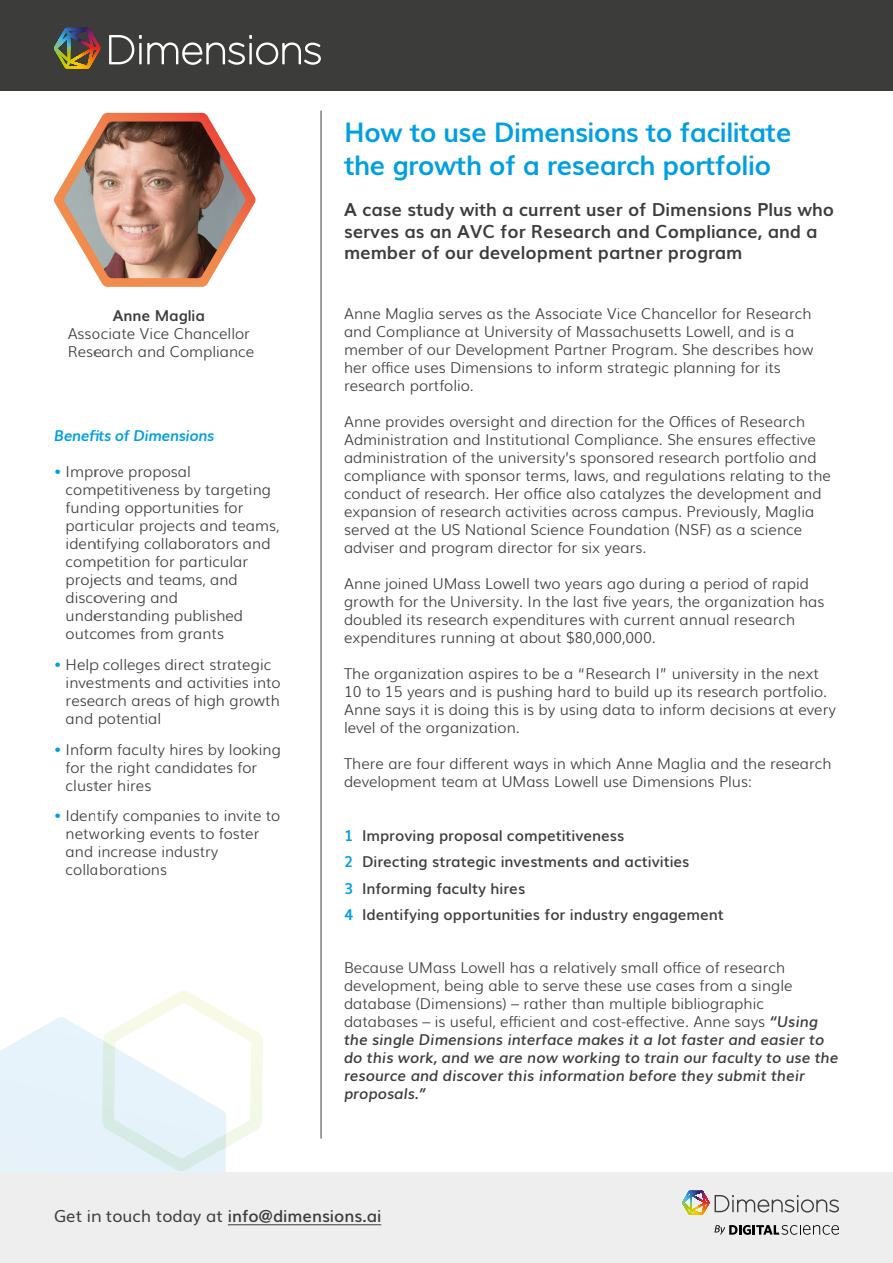
<style>
.page{position:relative;width:893px;height:1263px;background:#fff}
.page>*{position:absolute;margin:0;border:0;box-sizing:border-box;transform-origin:0 0}
.t1{font:700 27px/32.4px "Muli";letter-spacing:-.02em;color:#009fe3}
.t2{font:700 18px/21.6px "Muli";color:#3c3c3b}
.t3{font:600 16.5px "Muli";color:#3c3c3b}
.t4{font:300 15px/18px "Muli";color:#3c3c3b}
.t5{font:600 15px "Muli";color:#3c3c3b}
.t6{font:italic 700 15px "Muli";letter-spacing:-.02em;color:#009fe3}
.t7{font:700 15px "Muli";color:#3c3c3b}
.s1{color:#009fe3}
.s2{font-weight:700;color:#009fe3}
.s3{font-weight:600;font-style:italic}
.s4{font-weight:400}
</style>
<div class="page">
<svg style="left:0;top:1017px;width:95px;height:155px;background:#e8f3f9"></svg>
<div style="left:0;top:1172px;width:893px;height:91px;background:#eee"></div>
<div style="left:0;top:0;width:893px;height:90px;background:#3c3c3b"></div>
<svg style="left:54px;top:28px;width:46px;height:41px"></svg>
<svg style="left:109px;top:35px;width:212px;height:30px"></svg>
<svg style="left:54px;top:113px;width:202px;height:174px"></svg>
<img style="left:63px;top:122px;width:183px;height:156px">
<svg style="left:682px;top:1191px;width:157px;height:24px"></svg>
<svg style="left:714px;top:1225px;width:125px;height:10px"></svg>
<hr style="left:321px;top:111px;width:1px;height:1027px;background:#3c3c3b">
<hr style="left:228px;top:1224px;width:153px;height:1px;background:#3c3c3b">
<svg style="left:95px;top:991px;width:168px;height:181px"></svg>
<p class="t7" style="left:113px;top:303px;width:94px">Anne Maglia</p>
<p class="t4" style="left:68px;top:323px;width:184px">Associate Vice Chancellor</p>
<p class="t4" style="left:68px;top:341px;width:188px">Research and Compliance</p>
<p class="t6" style="left:54px;top:423px;width:162px">Benefits of Dimensions</p>
<p class="t4" style="left:66px;top:461px;width:215px;text-indent:-12px"><span class="s1">•</span> Improve proposal competitiveness by targeting funding opportunities for particular projects and teams, identifying collaborators and competition for particular projects and teams, and discovering and understanding published outcomes from grants</p>
<p class="t4" style="left:66px;top:654px;width:217px;text-indent:-12px"><span class="s1">•</span> Help colleges direct strategic investments and activities into research areas of high growth and potential</p>
<p class="t4" style="left:66px;top:739px;width:217px;text-indent:-12px"><span class="s1">•</span> Inform faculty hires by looking for the right candidates for cluster hires</p>
<p class="t4" style="left:66px;top:806px;width:216px;text-indent:-12px"><span class="s1">•</span> Identify companies to invite to networking events to foster and increase industry collaborations</p>
<p class="t1" style="left:344px;top:115px;width:449px">How to use Dimensions to facilitate the growth of a research portfolio</p>
<p class="t2" style="left:344px;top:198px;width:492px">A case study with a current user of Dimensions Plus who serves as an AVC for Research and Compliance, and a member of our development partner program</p>
<p class="t4" style="left:344px;top:303px;width:471px">Anne Maglia serves as the Associate Vice Chancellor for Research and Compliance at University of Massachusetts Lowell, and is a member of our Development Partner Program. She describes how her office uses Dimensions to inform strategic planning for its research portfolio.</p>
<p class="t4" style="left:344px;top:411px;width:488px">Anne provides oversight and direction for the Offices of Research Administration and Institutional Compliance. She ensures effective administration of the university’s sponsored research portfolio and compliance with sponsor terms, laws, and regulations relating to the conduct of research. Her office also catalyzes the development and expansion of research activities across campus. Previously, Maglia served at the US National Science Foundation (NSF) as a science adviser and program director for six years.</p>
<p class="t4" style="left:344px;top:573px;width:482px">Anne joined UMass Lowell two years ago during a period of rapid growth for the University. In the last five years, the organization has doubled its research expenditures with current annual research expenditures running at about $80,000,000.</p>
<p class="t4" style="left:344px;top:663px;width:493px">The organization aspires to be a “Research I” university in the next 10 to 15 years and is pushing hard to build up its research portfolio.<br>Anne says it is doing this is by using data to inform decisions at every level of the organization.</p>
<p class="t4" style="left:344px;top:753px;width:489px">There are four different ways in which Anne Maglia and the research development team at UMass Lowell use Dimensions Plus:</p>
<p class="t5" style="left:344px;top:823px;width:282px"><span class="s2">1</span> Improving proposal competitiveness</p>
<p class="t5" style="left:344px;top:850px;width:347px"><span class="s2">2</span> Directing strategic investments and activities</p>
<p class="t5" style="left:344px;top:876px;width:183px"><span class="s2">3</span> Informing faculty hires</p>
<p class="t5" style="left:344px;top:903px;width:381px"><span class="s2">4</span> Identifying opportunities for industry engagement</p>
<p class="t4" style="left:344px;top:958px;width:496px">Because UMass Lowell has a relatively small office of research development, being able to serve these use cases from a single database (Dimensions) – rather than multiple bibliographic databases – is useful, efficient and cost-effective. Anne says <span class="s3">“Using the single Dimensions interface makes it a lot faster and easier to do this work, and we are now working to train our faculty to use the resource and discover this information before they submit their proposals.”</span></p>
<p class="t3" style="left:54px;top:1203px;width:329px"><span class="s4">Get in touch today at</span> info@dimensions.ai</p>
</div>
